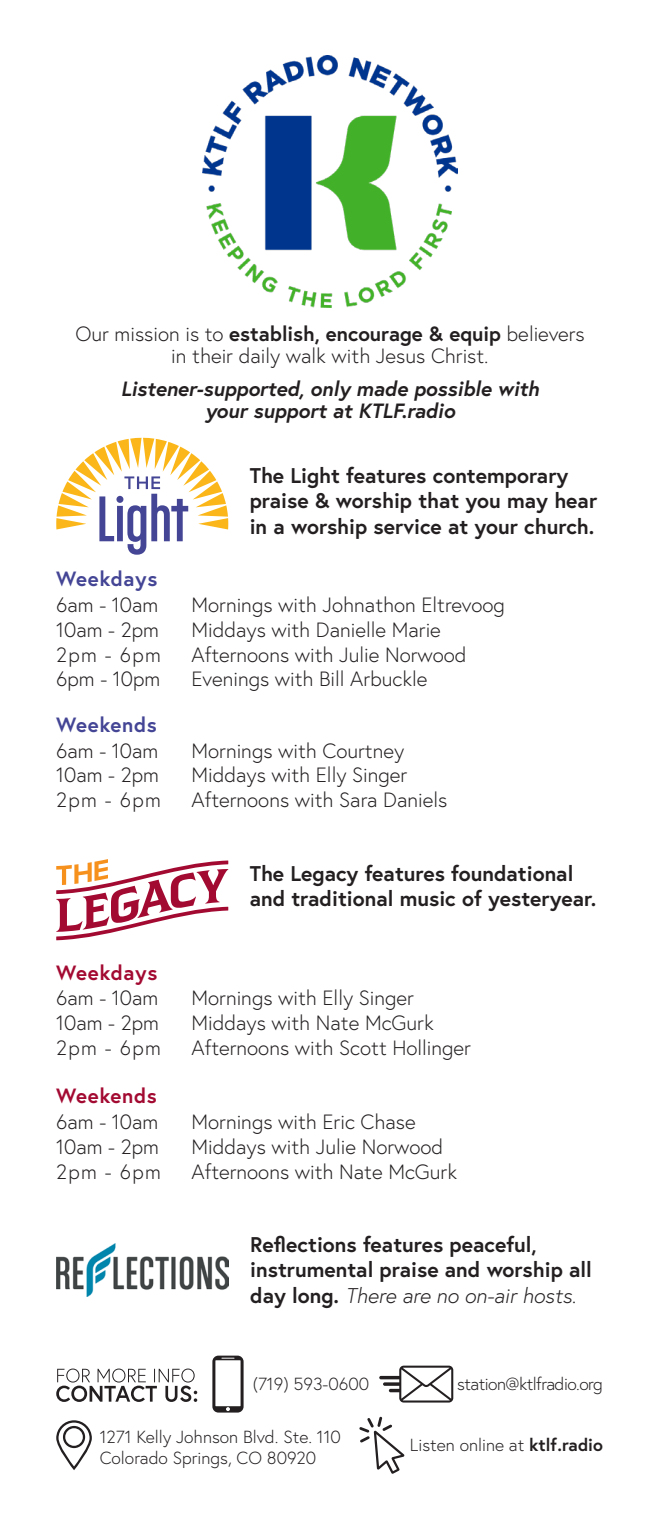
<style>
.page{position:relative;width:660px;height:1530px;background:#fff}
.page>*{position:absolute;margin:0;border:0;box-sizing:border-box;transform-origin:0 0}
.t1{font:700 21.25px/25.5px "Europa";color:#231f20}
.t2{font:300 20.5px/22.5px "Europa";color:#231f20;text-align:center}
.t3{font:italic 700 20.5px/22.5px "Europa";color:#231f20;text-align:center}
.t4{font:700 20.5px "Europa";letter-spacing:.03em;color:#444595}
.t5{font:700 20.5px "Europa";letter-spacing:.03em;color:#a30a32}
.t6{font:300 17.5px "Europa";color:#231f20}
.t7{font:300 17.5px "Europa";letter-spacing:-.03em;color:#231f20}
.s1{font-weight:700}
.s2{font-weight:300;font-style:italic}
</style>
<div class="page">
<img style="left:203px;top:56px;width:254px;height:252px">
<svg style="left:212px;top:1356px;width:32px;height:57px"></svg>
<svg style="left:56px;top:1420px;width:36px;height:50px"></svg>
<svg style="left:379px;top:1366px;width:74px;height:37px"></svg>
<svg style="left:359px;top:1417px;width:45px;height:57px"></svg>
<svg style="left:56px;top:1369px;width:141px;height:33px"></svg>
<img style="left:57px;top:1244px;width:172px;height:52px">
<svg style="left:56px;top:438px;width:172px;height:117px"></svg>
<svg style="left:56px;top:859px;width:172px;height:81px"></svg>
<p class="t2" style="left:75px;top:322px;width:511px">Our mission is to <span class="s1">establish, encourage &amp; equip</span> believers in their daily walk with Jesus Christ.</p>
<p class="t3" style="left:121px;top:377px;width:420px">Listener-supported, only made possible with your support at KTLF.radio</p>
<p class="t4" style="left:56px;top:565px;width:103px">Weekdays</p>
<p class="t2" style="left:56px;top:593px;width:104px">6am - 10am</p>
<p class="t2" style="left:56px;top:618px;width:104px">10am - 2pm</p>
<p class="t2" style="left:56px;top:643px;width:106px">2pm - 6pm</p>
<p class="t2" style="left:56px;top:668px;width:106px">6pm - 10pm</p>
<p class="t4" style="left:56px;top:711px;width:102px">Weekends</p>
<p class="t2" style="left:56px;top:739px;width:104px">6am - 10am</p>
<p class="t2" style="left:56px;top:764px;width:104px">10am - 2pm</p>
<p class="t2" style="left:56px;top:788px;width:106px">2pm - 6pm</p>
<p class="t5" style="left:56px;top:958px;width:103px">Weekdays</p>
<p class="t2" style="left:56px;top:987px;width:104px">6am - 10am</p>
<p class="t2" style="left:56px;top:1012px;width:104px">10am - 2pm</p>
<p class="t2" style="left:56px;top:1036px;width:106px">2pm - 6pm</p>
<p class="t5" style="left:56px;top:1082px;width:102px">Weekends</p>
<p class="t2" style="left:56px;top:1111px;width:104px">6am - 10am</p>
<p class="t2" style="left:56px;top:1135px;width:104px">10am - 2pm</p>
<p class="t2" style="left:56px;top:1160px;width:106px">2pm - 6pm</p>
<p class="t1" style="left:250px;top:462px;width:349px">The Light features contemporary praise &amp; worship that you may hear in a worship service at your church.</p>
<p class="t2" style="left:191px;top:593px;width:315px">Mornings with Johnathon Eltrevoog</p>
<p class="t2" style="left:191px;top:618px;width:251px">Middays with Danielle Marie</p>
<p class="t2" style="left:191px;top:643px;width:277px">Afternoons with Julie Norwood</p>
<p class="t2" style="left:191px;top:668px;width:238px">Evenings with Bill Arbuckle</p>
<p class="t2" style="left:191px;top:739px;width:214px">Mornings with Courtney</p>
<p class="t2" style="left:191px;top:764px;width:217px">Middays with Elly Singer</p>
<p class="t2" style="left:191px;top:788px;width:257px">Afternoons with Sara Daniels</p>
<p class="t1" style="left:250px;top:860px;width:348px">The Legacy features foundational and traditional music of yesteryear.</p>
<p class="t2" style="left:191px;top:987px;width:224px">Mornings with Elly Singer</p>
<p class="t2" style="left:191px;top:1012px;width:244px">Middays with Nate McGurk</p>
<p class="t2" style="left:191px;top:1036px;width:281px">Afternoons with Scott Hollinger</p>
<p class="t2" style="left:191px;top:1111px;width:226px">Mornings with Eric Chase</p>
<p class="t2" style="left:191px;top:1135px;width:253px">Middays with Julie Norwood</p>
<p class="t2" style="left:191px;top:1160px;width:267px">Afternoons with Nate McGurk</p>
<p class="t1" style="left:250px;top:1231px;width:343px">Reflections features peaceful, instrumental praise and worship all day long. <span class="s2">There are no on-air hosts.</span></p>
<p class="t6" style="left:253px;top:1373px;width:118px">(719) 593-0600</p>
<p class="t7" style="left:457px;top:1373px;width:147px">station@ktlfradio.org</p>
<p class="t6" style="left:100px;top:1426px;width:243px">1271 Kelly Johnson Blvd. Ste. 110</p>
<p class="t6" style="left:100px;top:1447px;width:218px">Colorado Springs, CO 80920</p>
<p class="t6" style="left:410px;top:1434px;width:195px">Listen online at <span class="s1">ktlf.radio</span></p>
</div>
